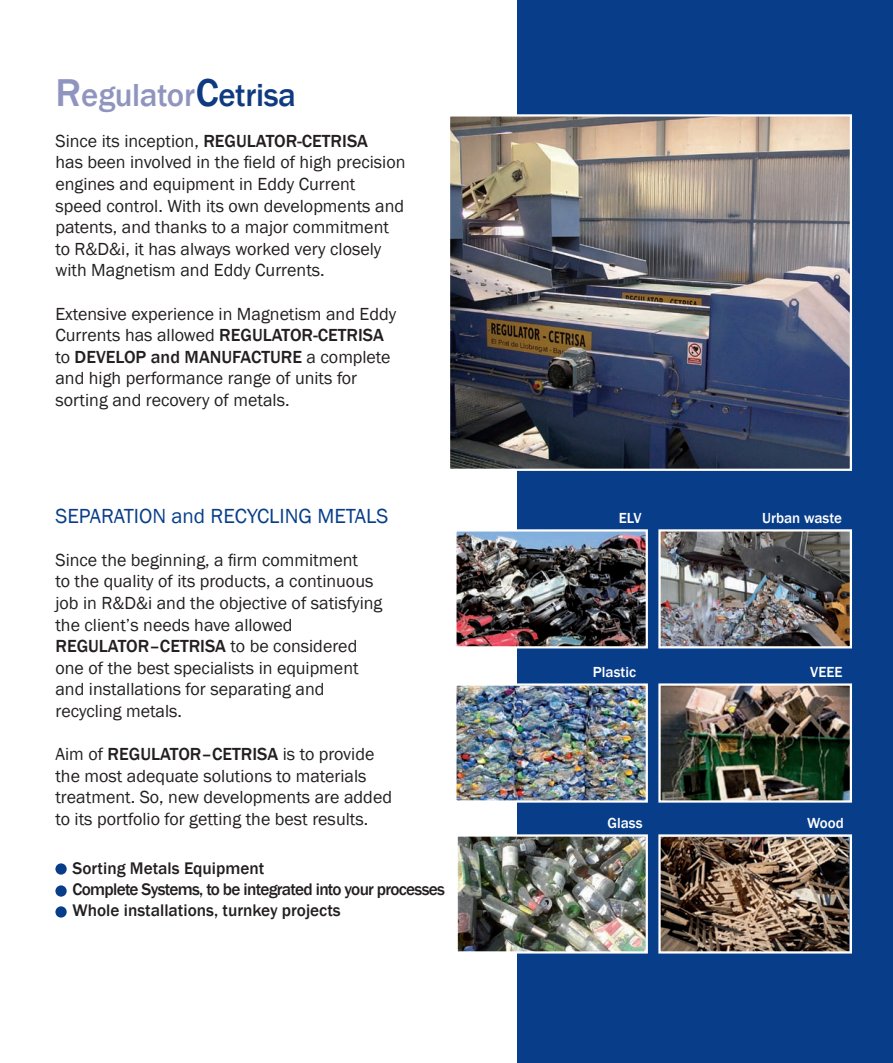
<style>
.page{position:relative;width:893px;height:1063px;background:#fff}
.page>*{position:absolute;margin:0;border:0;box-sizing:border-box;transform-origin:0 0}
.t1{font:500 32.85px "Franklin Gothic";letter-spacing:-.01em;color:#8f95bf}
.t2{font:21px "Franklin Gothic";color:#083e89}
.t3{font:18px/21.6px "Franklin Gothic";color:#231f20}
.t4{font:500 18px "Franklin Gothic";color:#231f20}
.t5{font:500 17.25px "Franklin Gothic";color:#231f20}
.t6{font:500 17.25px "Franklin Gothic";letter-spacing:-.04em;color:#231f20}
.t7{font:500 15px "Franklin Gothic";color:#fff}
.s1{font-size:39.9px}
.s2{font-size:39.9px;color:#0e3a81}
.s3{color:#0e3a81}
.s4{font-weight:500}
.s5{font-weight:400}
</style>
<div class="page">
<div style="left:517px;top:0;width:376px;height:1063px;background:#083e89"></div>
<img style="left:451px;top:117px;width:398px;height:351px">
<div style="left:448px;top:114px;width:404px;height:357px;border:2px solid #fff"></div>
<img style="left:457px;top:532px;width:188px;height:113px">
<div style="left:454px;top:529px;width:194px;height:119px;border:2px solid #fff"></div>
<img style="left:457px;top:686px;width:188px;height:114px">
<div style="left:454px;top:683px;width:194px;height:120px;border:2px solid #fff"></div>
<img style="left:457px;top:837px;width:188px;height:114px">
<div style="left:454px;top:834px;width:194px;height:120px;border:2px solid #fff"></div>
<img style="left:661px;top:532px;width:188px;height:113px">
<div style="left:658px;top:529px;width:194px;height:119px;border:2px solid #fff"></div>
<img style="left:661px;top:686px;width:188px;height:114px">
<div style="left:658px;top:683px;width:194px;height:120px;border:2px solid #fff"></div>
<img style="left:661px;top:837px;width:188px;height:114px">
<div style="left:658px;top:834px;width:194px;height:120px;border:2px solid #fff"></div>
<div style="left:55px;top:863px;width:12px;height:12px;background:#083e89;border-radius:50%"></div>
<div style="left:55px;top:885px;width:12px;height:12px;background:#083e89;border-radius:50%"></div>
<div style="left:55px;top:906px;width:12px;height:12px;background:#083e89;border-radius:50%"></div>
<p class="t1" style="left:55px;top:75px;width:242px"><span class="s1">R</span>egulator<span class="s2">C</span><span class="s3">etrisa</span></p>
<p class="t3" style="left:55px;top:130px;width:314px">Since its inception, <span class="s4">REGULATOR-CETRISA</span></p>
<p class="t3" style="left:55px;top:152px;width:352px">has been involved in the field of high precision engines and equipment in Eddy Current speed control. With its own developments and patents, and thanks to a major commitment</p>
<p class="t3" style="left:55px;top:238px;width:327px">to R&amp;D&amp;i, it has always worked very closely with Magnetism and Eddy Currents.</p>
<p class="t3" style="left:55px;top:303px;width:342px">Extensive experience in Magnetism and Eddy<br>Currents has allowed <span class="s4">REGULATOR-CETRISA</span></p>
<p class="t3" style="left:55px;top:346px;width:336px">to <span class="s4">DEVELOP and MANUFACTURE</span> a complete and high performance range of units for</p>
<p class="t3" style="left:55px;top:390px;width:236px">sorting and recovery of metals.</p>
<p class="t2" style="left:55px;top:503px;width:334px">SEPARATION and RECYCLING METALS</p>
<p class="t3" style="left:55px;top:549px;width:304px">Since the beginning, a firm commitment</p>
<p class="t3" style="left:55px;top:571px;width:320px">to the quality of its products, a continuous</p>
<p class="t3" style="left:55px;top:593px;width:328px">job in R&amp;D&amp;i and the objective of satisfying</p>
<p class="t3" style="left:55px;top:614px;width:239px">the client’s needs have allowed</p>
<p class="t4" style="left:55px;top:635px;width:303px">REGULATOR–CETRISA <span class="s5">to be considered</span></p>
<p class="t3" style="left:55px;top:657px;width:305px">one of the best specialists in equipment</p>
<p class="t3" style="left:55px;top:679px;width:271px">and installations for separating and</p>
<p class="t3" style="left:55px;top:701px;width:128px">recycling metals.</p>
<p class="t3" style="left:55px;top:744px;width:338px">Aim of <span class="s4">REGULATOR–CETRISA</span> is to provide the most adequate solutions to materials treatment. So, new developments are added</p>
<p class="t3" style="left:55px;top:809px;width:314px">to its portfolio for getting the best results.</p>
<p class="t5" style="left:73px;top:858px;width:193px">Sorting Metals Equipment</p>
<p class="t6" style="left:73px;top:879px;width:374px">Complete Systems, to be integrated into your processes</p>
<p class="t5" style="left:73px;top:899px;width:270px">Whole installations, turnkey projects</p>
<p class="t7" style="left:619px;top:509px;width:24px">ELV</p>
<p class="t7" style="left:762px;top:509px;width:81px">Urban waste</p>
<p class="t7" style="left:593px;top:662px;width:45px">Plastic</p>
<p class="t7" style="left:810px;top:662px;width:34px">VEEE</p>
<p class="t7" style="left:608px;top:814px;width:37px">Glass</p>
<p class="t7" style="left:807px;top:814px;width:38px">Wood</p>
</div>
